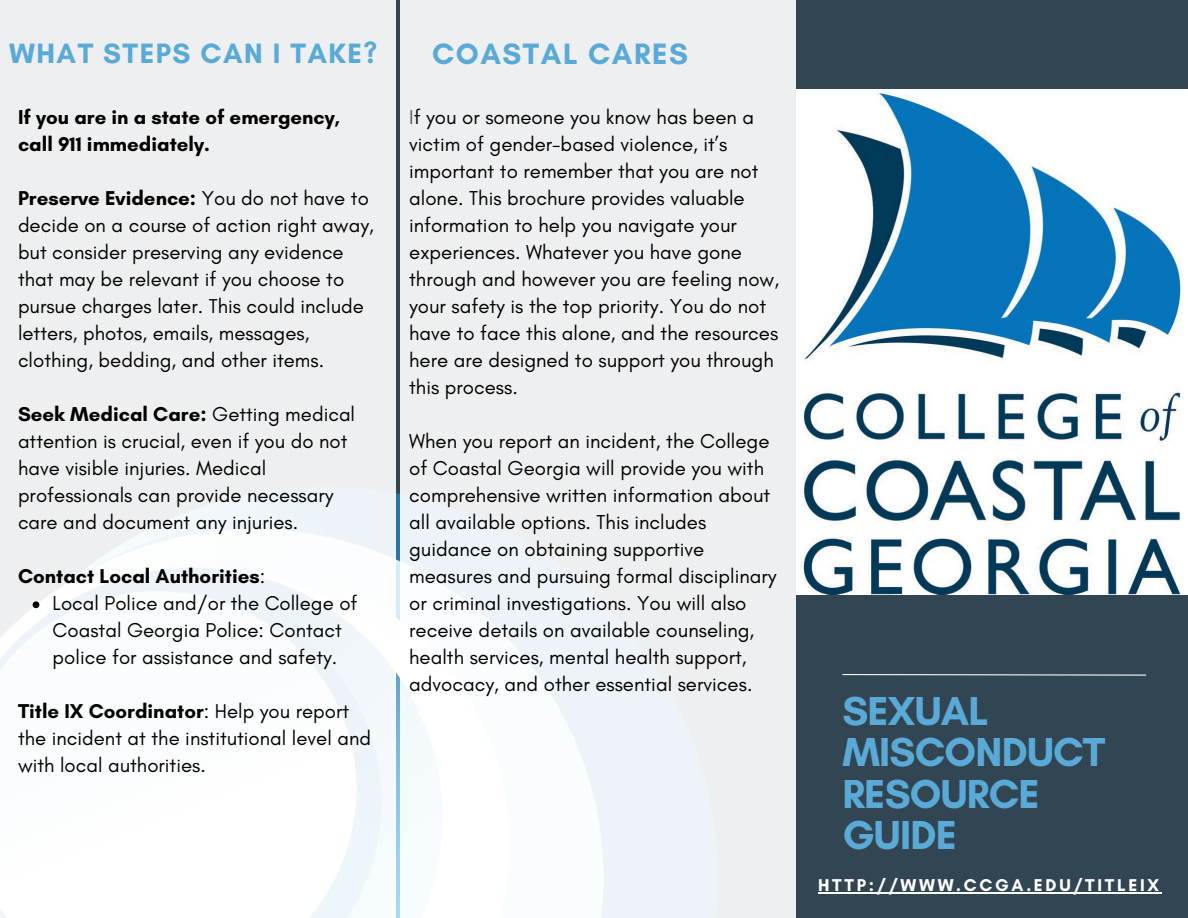
<style>
.page{position:relative;width:1188px;height:918px;background:#324552}
.page>*{position:absolute;margin:0;border:0;box-sizing:border-box;transform-origin:0 0}
.t1{font:700 41.25px/41.7px "Glacial Indifference";letter-spacing:-.02em;color:#59aad6}
.t2{font:700 30px "Glacial Indifference";letter-spacing:.05em;color:#59aad6}
.t3{font:700 28.5px "Glacial Indifference";letter-spacing:.05em;color:#59aad6}
.t4{font:20.4px/27px "Glacial Indifference";color:#000}
.t5{font:700 20.4px/27px "Glacial Indifference";color:#000}
.t6{font:700 17.4px "Glacial Indifference";letter-spacing:.155em;color:#fff}
.s1{font-weight:700}
.s2{font-weight:400}
.s3{color:#51585d}
</style>
<div class="page">
<div style="left:400px;top:0;width:396px;height:917px;background:linear-gradient(to right,#f3f5f7,#edeef0)"></div>
<svg style="left:842px;top:674px;width:305px;height:2px"></svg>
<img style="left:796px;top:89px;width:392px;height:505px">
<hr style="left:818px;top:892px;width:344px;height:1px;background:#fff">
<div style="left:0;top:0;width:396px;height:917px;background:linear-gradient(to right,#f3f4f5,#f2f4f6)"></div>
<svg style="left:33px;top:601px;width:6px;height:7px"></svg>
<h1 class="t3" style="left:9px;top:36px;width:370px">WHAT STEPS CAN I TAKE?</h1>
<h4 class="t5" style="left:18px;top:104px;width:324px">If you are in a state of emergency, call 911 immediately.</h4>
<h2 class="t4" style="left:18px;top:185px;width:357px"><span class="s1">Preserve Evidence:</span> You do not have to decide on a course of action right away, but consider preserving any evidence that may be relevant if you choose to pursue charges later. This could include letters, photos, emails, messages, clothing, bedding, and other items.</h2>
<h4 class="t4" style="left:18px;top:401px;width:339px"><span class="s1">Seek Medical Care:</span> Getting medical attention is crucial, even if you do not have visible injuries. Medical professionals can provide necessary care and document any injuries.</h4>
<h4 class="t5" style="left:18px;top:563px;width:249px">Contact Local Authorities<span class="s2">:</span></h4>
<p class="t4" style="left:53px;top:590px;width:306px">Local Police and/or the College of<br>Coastal Georgia Police: Contact police for assistance and safety.</p>
<p class="t4" style="left:18px;top:698px;width:355px"><span class="s1">Title IX Coordinator</span>: Help you report the incident at the institutional level and with local authorities.</p>
<p class="t2" style="left:432px;top:35px;width:257px">COASTAL CARES</p>
<h4 class="t4" style="left:409px;top:104px;width:372px"><span class="s3">I</span>f you or someone you know has been a victim of gender-based violence, it’s important to remember that you are not alone. This brochure provides valuable information to help you navigate your experiences. Whatever you have gone through and however you are feeling now, your safety is the top priority. You do not have to face this alone, and the resources here are designed to support you through this process.</h4>
<h4 class="t4" style="left:409px;top:428px;width:369px">When you report an incident, the College of Coastal Georgia will provide you with comprehensive written information about all available options. This includes guidance on obtaining supportive measures and pursuing formal disciplinary or criminal investigations. You will also receive details on available counseling, health services, mental health support, advocacy, and other essential services.</h4>
<h2 class="t1" style="left:842px;top:689px;width:265px">SEXUAL<br>MISCONDUCT<br>RESOURCE<br>GUIDE</h2>
<h4 class="t6" style="left:818px;top:874px;width:343px">HTTP://WWW.CCGA.EDU/TITLEIX</h4>
</div>
